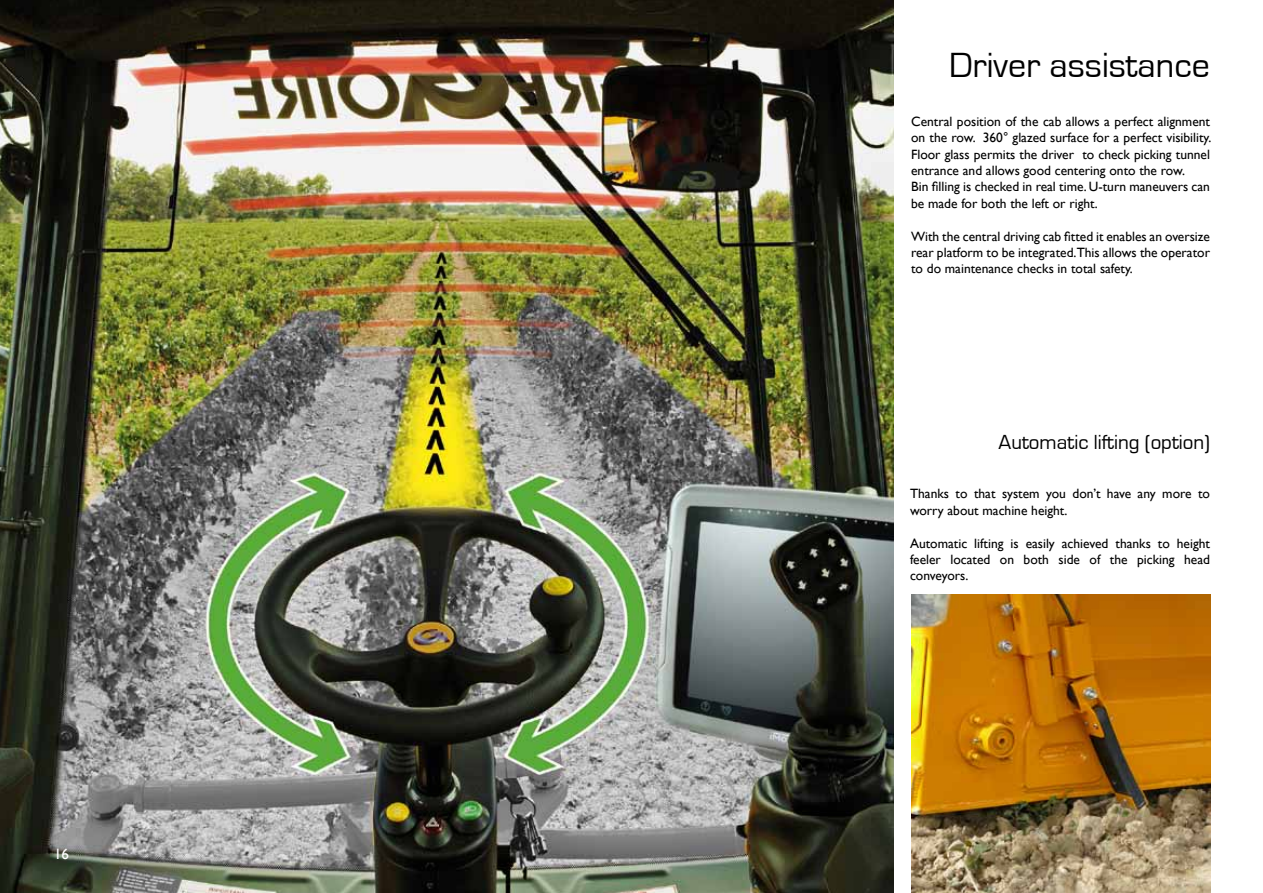
<style>
.page{position:relative;width:1263px;height:893px;background:#fff}
.page>*{position:absolute;margin:0;border:0;box-sizing:border-box;transform-origin:0 0}
.t1{font:36px "Eurostile";color:#000}
.t2{font:21px "Eurostile";color:#000}
.t3{font:15px "Gill Sans";color:#fff}
.t4{font:13.5px/16.4px "Gill Sans";color:#000}
</style>
<div class="page">
<img style="left:0;top:0;width:893px;height:893px">
<img style="left:911px;top:594px;width:299px;height:299px">
<p class="t3" style="left:54px;top:846px;width:16px">16</p>
<h1 class="t1" style="left:949px;top:46px;width:262px">Driver assistance</h1>
<p class="t4" style="left:911px;top:113px;width:302px">Central position of the cab allows a perfect alignment on the row. 360° glazed surface for a perfect visibility.<br>Floor glass permits the driver to check picking tunnel entrance and allows good centering onto the row.<br>Bin filling is checked in real time. U-turn maneuvers can be made for both the left or right.</p>
<p class="t4" style="left:911px;top:228px;width:300px;text-align:justify">With the central driving cab fitted it enables an oversize rear platform to be integrated.This allows the operator to do maintenance checks in total safety.</p>
<h2 class="t2" style="left:998px;top:431px;width:213px">Automatic lifting (option)</h2>
<p class="t4" style="left:910px;top:486px;width:302px">Thanks to that system you don’t have any more to worry about machine height.</p>
<p class="t4" style="left:910px;top:535px;width:302px;text-align:justify">Automatic lifting is easily achieved thanks to height feeler located on both side of the picking head conveyors.</p>
</div>
